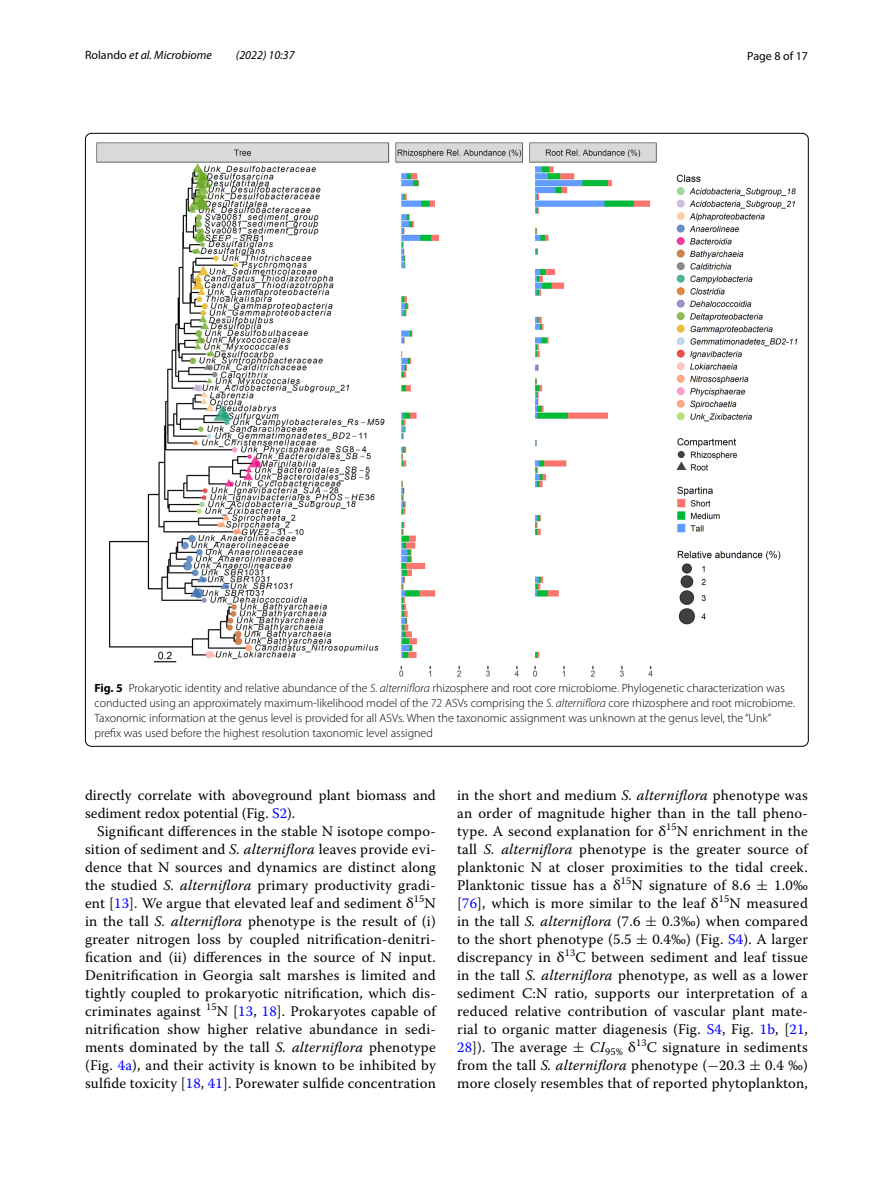
<style>
.page{position:relative;width:893px;height:1187px;background:#fff}
.page>*{position:absolute;margin:0;border:0;box-sizing:border-box;transform-origin:0 0}
.t1{font:14.7px/18px "Warnock Pro";letter-spacing:.01em;color:#000;text-align:justify}
.t2{font:300 12px/15px "Myriad Pro";color:#000}
.t3{font:italic 12px "Myriad Pro";color:#000}
.t4{font:12px "Myriad Pro";color:#000}
.s1{font-style:normal}
.s2{font-weight:700}
.s3{font-style:italic}
.s4{color:#00f}
.s5{font-family:"MTSY"}
</style>
<div class="page">
<img style="left:97px;top:142px;width:700px;height:534px">
<p class="t3" style="left:85px;top:48px;width:128px"><span class="s1">Rolando</span> et al. Microbiome</p>
<p class="t3" style="left:236px;top:48px;width:60px">(2022) 10:37</p>
<p class="t4" style="left:747px;top:48px;width:62px">Page 8 of 17</p>
<p class="t2" style="left:94px;top:680px;width:702px"><span class="s2">Fig. 5</span> Prokaryotic identity and relative abundance of the <span class="s3">S. alterniflora</span> rhizosphere and root core microbiome. Phylogenetic characterization was conducted using an approximately maximum-likelihood model of the 72 ASVs comprising the <span class="s3">S. alterniflora</span> core rhizosphere and root microbiome.<br>Taxonomic information at the genus level is provided for all ASVs. When the taxonomic assignment was unknown at the genus level, the “Unk” prefix was used before the highest resolution taxonomic level assigned</p>
<p class="t1" style="left:85px;top:785px;width:352px">directly correlate with aboveground plant biomass and sediment redox potential (Fig. <span class="s4">S2</span>).</p>
<p class="t1" style="left:85px;top:821px;width:352px;text-indent:12px">Significant differences in the stable N isotope compo&shy;sition of sediment and <span class="s3">S. alterniflora</span> leaves provide evi&shy;dence that N sources and dynamics are distinct along the studied <span class="s3">S. alterniflora</span> primary productivity gradi&shy;ent [<span class="s4">13</span>]. We argue that elevated leaf and sediment δ<sup>15</sup>N in the tall <span class="s3">S. alterniflora</span> phenotype is the result of (i) greater nitrogen loss by coupled nitrification-denitri&shy;fication and (ii) differences in the source of N input.<br>Denitrification in Georgia salt marshes is limited and tightly coupled to prokaryotic nitrification, which dis&shy;criminates against <sup>15</sup>N [<span class="s4">13</span>, <span class="s4">18</span>]. Prokaryotes capable of nitrification show higher relative abundance in sedi&shy;ments dominated by the tall <span class="s3">S. alterniflora</span> phenotype (Fig. <span class="s4">4a</span>), and their activity is known to be inhibited by sulfide toxicity [<span class="s4">18</span>, <span class="s4">41</span>]. Porewater sulfide concentration</p>
<p class="t1" style="left:457px;top:785px;width:352px">in the short and medium <span class="s3">S. alterniflora</span> phenotype was an order of magnitude higher than in the tall pheno&shy;type. A second explanation for δ<sup>15</sup>N enrichment in the tall <span class="s3">S. alterniflora</span> phenotype is the greater source of planktonic N at closer proximities to the tidal creek.<br>Planktonic tissue has a δ<sup>15</sup>N signature of 8.6 <span class="s5">±</span> 1.0‰ [<span class="s4">76</span>], which is more similar to the leaf δ<sup>15</sup>N measured in the tall <span class="s3">S. alterniflora</span> (7.6 <span class="s5">±</span> 0.3‰) when compared to the short phenotype (5.5 <span class="s5">±</span> 0.4‰) (Fig. <span class="s4">S4</span>). A larger discrepancy in δ<sup>13</sup>C between sediment and leaf tissue in the tall <span class="s3">S. alterniflora</span> phenotype, as well as a lower sediment C:N ratio, supports our interpretation of a reduced relative contribution of vascular plant mate&shy;rial to organic matter diagenesis (Fig. <span class="s4">S4</span>, Fig. <span class="s4">1b</span>, [<span class="s4">21</span>, <span class="s4">28</span>]). The average <span class="s5">±</span> <span class="s3">CI</span><sub>95%</sub> δ<sup>13</sup>C signature in sediments from the tall <span class="s3">S. alterniflora</span> phenotype (<span class="s5">−</span>20.3 <span class="s5">±</span> 0.4 ‰) more closely resembles that of reported phytoplankton,</p>
</div>
